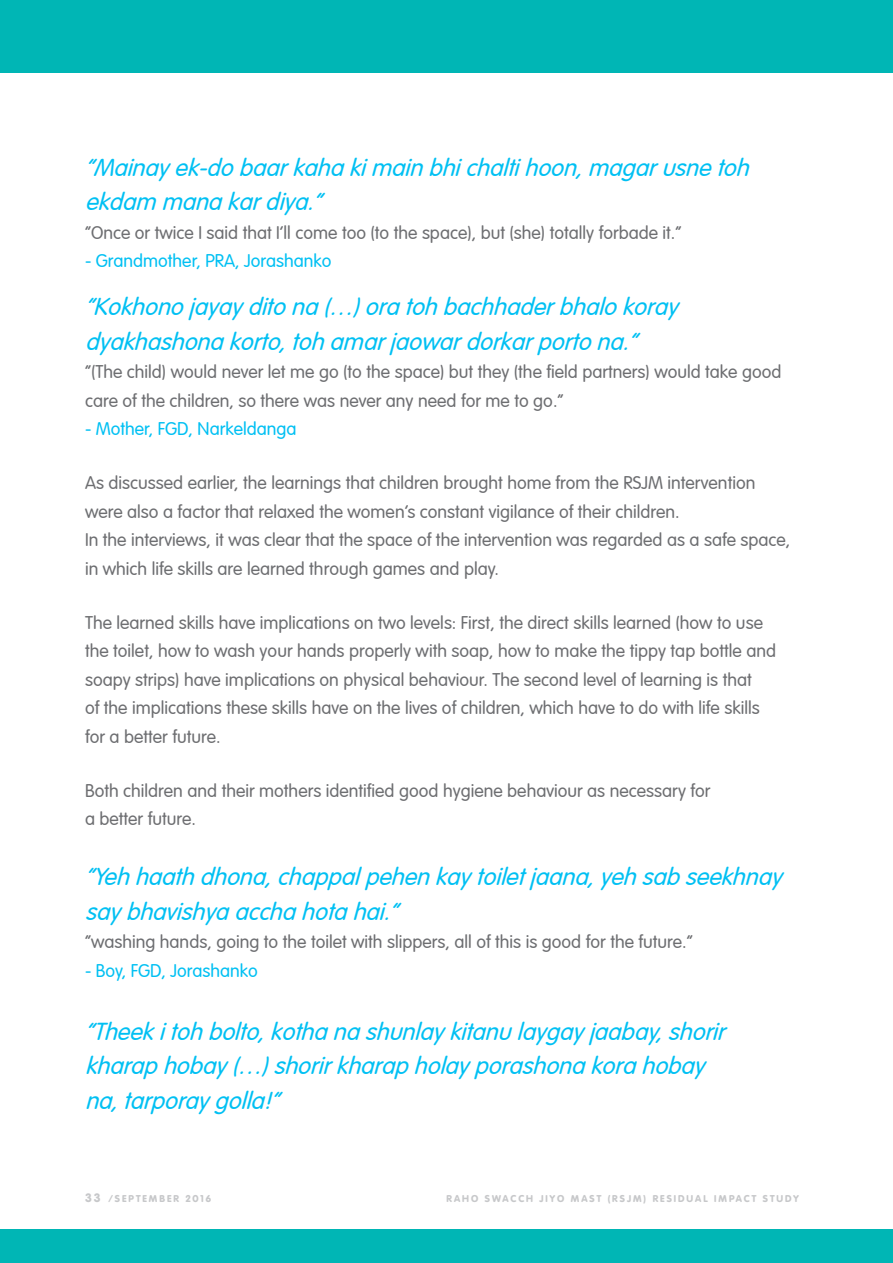
<style>
.page{position:relative;width:893px;height:1263px;background:#fff}
.page>*{position:absolute;margin:0;border:0;box-sizing:border-box;transform-origin:0 0}
.t1{font:italic 300 24px/34.5px "VAG Rounded";color:#00c0f3}
.t2{font:300 18px/28.5px "VAG Rounded";color:#6d6e71}
.t3{font:300 18px "VAG Rounded";color:#00c0f3}
.t4{font:900 9.75px "VAG Rounded";letter-spacing:.2em;color:#c7c8ca}
.s1{font-size:12px}
</style>
<div class="page">
<div style="left:0;top:0;width:893px;height:73px;background:#00b6b5"></div>
<div style="left:0;top:1229px;width:893px;height:34px;background:#00b6b5"></div>
<h1 class="t1" style="left:85px;top:151px;width:673px">“Mainayek-dobaarkahakimainbhichaltihoon,magarusnetoh ekdam manakardiya.”</h1>
<p class="t2" style="left:85px;top:219px;width:598px">“Once or twice I said that I’ll come too (to the space), but (she) totally forbade it.”</p>
<p class="t3" style="left:85px;top:251px;width:248px">- Grandmother, PRA, Jorashanko</p>
<h1 class="t1" style="left:85px;top:291px;width:602px">“Kokhonojayayditona(…)oratohbachhaderbhalokoray dyakhashonakorto,tohamarjaowardorkarportona.”</h1>
<p class="t2" style="left:85px;top:358px;width:698px">“(The child) would never let me go (to the space) but they (the field partners) would take good care of the children, so there was never any need for me to go.”</p>
<p class="t3" style="left:85px;top:419px;width:213px">- Mother, FGD, Narkeldanga</p>
<p class="t2" style="left:85px;top:469px;width:707px">As discussed earlier, the learnings that children brought home from the RSJM intervention were also a factor that relaxed the women’s constant vigilance of their children.<br>In the interviews, it was clear that the space of the intervention was regarded as a safe space, in which life skills are learned through games and play.</p>
<p class="t2" style="left:85px;top:609px;width:693px">The learned skills have implications on two levels: First, the direct skills learned (how to use the toilet, how to wash your hands properly with soap, how to make the tippy tap bottle and soapy strips) have implications on physical behaviour. The second level of learning is that<br>of the implications these skills have on the lives of children, which have to do with life skills for a better future.</p>
<p class="t2" style="left:85px;top:777px;width:627px">Both children and their mothers identified good hygiene behaviour as necessary for a better future.</p>
<h1 class="t1" style="left:85px;top:861px;width:706px">“Yehhaathdhona,chappalpehenkaytoiletjaana,yehsabseekhnay saybhavishyaacchahotahai.”</h1>
<p class="t2" style="left:85px;top:928px;width:609px">“washing hands, going to the toilet with slippers, all of this is good for the future.”</p>
<p class="t3" style="left:85px;top:960px;width:174px">- Boy, FGD, Jorashanko</p>
<h1 class="t1" style="left:85px;top:1015px;width:649px">“Theekitohbolto,kothanashunlaykitanulaygayjaabay,shorir kharaphobay(…)shorirkharapholayporashonakorahobay na,tarporaygolla!”</h1>
<p class="t4" style="left:85px;top:1192px;width:127px"><span class="s1">33</span> /SEPTEMBER 2016</p>
<p class="t4" style="left:447px;top:1192px;width:354px">RAHO SWACCH JIYO MAST (RSJM) RESIDUAL IMPACT STUDY</p>
</div>
